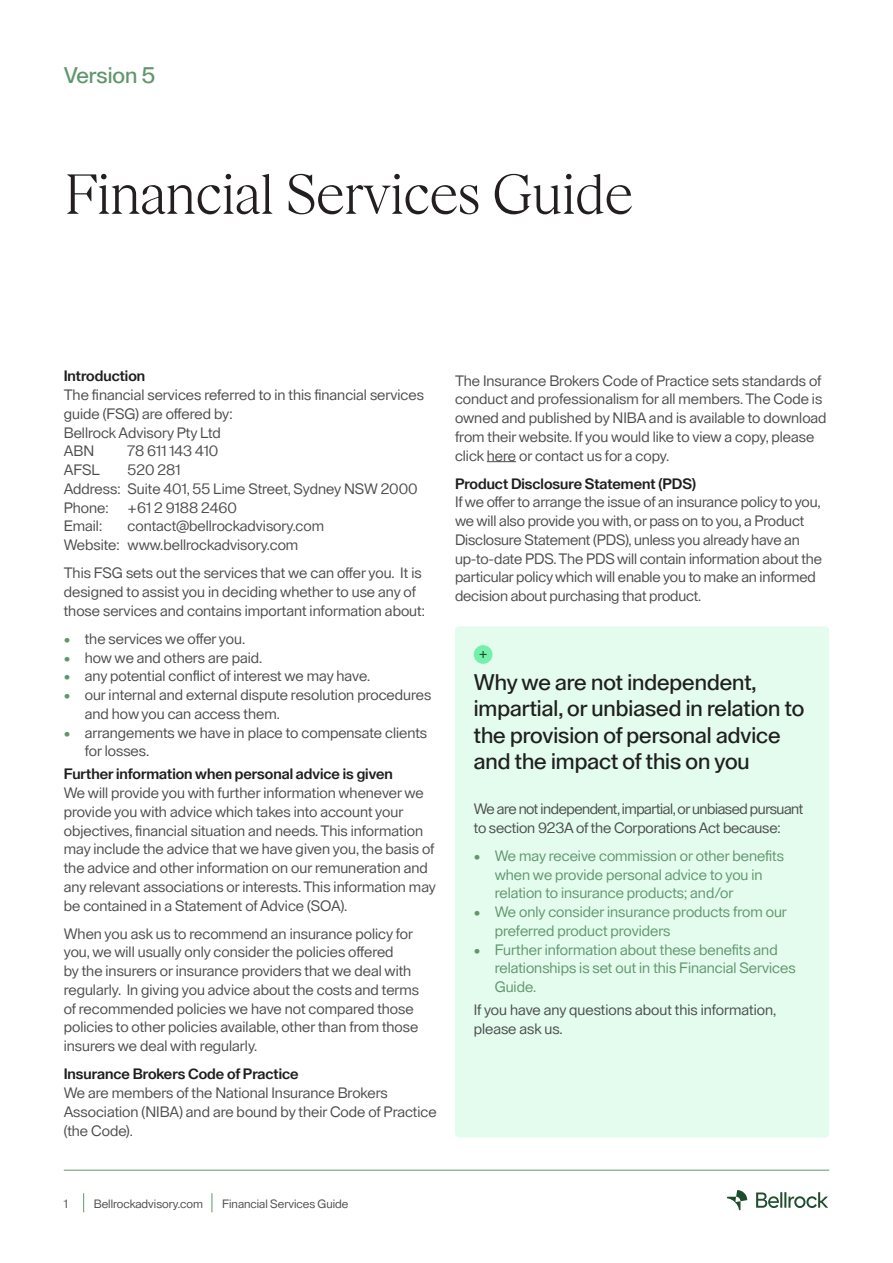
<style>
.page{position:relative;width:893px;height:1263px;background:#fff}
.page>*{position:absolute;margin:0;border:0;box-sizing:border-box;transform-origin:0 0}
.Heading_01{font:300 56.25px "FT Bureau";letter-spacing:-.04em;color:#231f20}
.Subheading_01{font:500 22.5px/26.2px "Lay Grotesk";color:#1f1f1f}
.Subheading_01-2{font:500 22.5px "Lay Grotesk";color:#5f966c}
.Body_Copy{font:15px/18.8px "Lay Grotesk";color:#4c4c4c}
.t1{font:15px/18.8px "Lay Grotesk";color:#5f966c}
.Subheading_02{font:600 15px "Lay Grotesk";color:#1f1f1f}
.Body_Copy-2{font:15px/18.8px "Lay Grotesk";letter-spacing:-.03em;color:#4c4c4c}
.t2{font:12px "Lay Grotesk";color:#4c4c4c}
.s1{color:#5f966c}
</style>
<div class="page">
<svg style="left:83px;top:1193px;width:1px;height:19px"></svg>
<svg style="left:212px;top:1193px;width:1px;height:19px"></svg>
<svg style="left:727px;top:1190px;width:101px;height:20px"></svg>
<hr style="left:64px;top:1170px;width:765px;height:1px;background:#5f966c">
<div style="left:455px;top:626px;width:374px;height:511px;background:#e3fcee;border-radius:4px"></div>
<div style="left:474px;top:645px;width:18px;height:19px;background:#75f0ac;border-radius:50%"></div>
<svg style="left:480px;top:651px;width:7px;height:7px"></svg>
<svg style="left:487px;top:461px;width:29px;height:1px"></svg>
<p class="Subheading_01-2" style="left:64px;top:61px;width:93px">Version 5</p>
<p class="Heading_01" style="left:64px;top:152px;width:572px">Financial Services Guide</p>
<p class="Subheading_02" style="left:64px;top:367px;width:83px">Introduction</p>
<p class="Body_Copy" style="left:64px;top:385px;width:362px">The financial services referred to in this financial services guide (FSG) are offered by:</p>
<p class="Body_Copy" style="left:64px;top:423px;width:159px">Bellrock Advisory Pty Ltd</p>
<p class="Body_Copy" style="left:64px;top:442px;width:32px">ABN</p>
<p class="Body_Copy" style="left:128px;top:442px;width:92px">78 611 143 410</p>
<p class="Body_Copy" style="left:64px;top:460px;width:38px">AFSL</p>
<p class="Body_Copy" style="left:128px;top:460px;width:54px">520 281</p>
<p class="Body_Copy" style="left:64px;top:479px;width:355px">Address: Suite 401, 55 Lime Street, Sydney NSW 2000</p>
<p class="Body_Copy" style="left:64px;top:498px;width:46px">Phone:</p>
<p class="Body_Copy" style="left:128px;top:498px;width:111px">+61 2 9188 2460</p>
<p class="Body_Copy" style="left:64px;top:517px;width:40px">Email:</p>
<p class="Body_Copy" style="left:128px;top:517px;width:198px">contact@bellrockadvisory.com</p>
<p class="Body_Copy" style="left:64px;top:535px;width:236px">Website: www.bellrockadvisory.com</p>
<p class="Body_Copy" style="left:64px;top:563px;width:363px">This FSG sets out the services that we can offer you. It is designed to assist you in deciding whether to use any of those services and contains important information about:</p>
<p class="Body_Copy" style="left:64px;top:629px;width:183px"><span class="s1">•</span> the services we offer you.</p>
<p class="Body_Copy" style="left:64px;top:648px;width:200px"><span class="s1">•</span> how we and others are paid.</p>
<p class="Body_Copy" style="left:64px;top:667px;width:308px"><span class="s1">•</span> any potential conflict of interest we may have.</p>
<p class="Body_Copy" style="left:85px;top:685px;width:348px;text-indent:-21px"><span class="s1">•</span> our internal and external dispute resolution procedures and how you can access them.</p>
<p class="Body_Copy" style="left:85px;top:723px;width:344px;text-indent:-21px"><span class="s1">•</span> arrangements we have in place to compensate clients for losses.</p>
<p class="Subheading_02" style="left:64px;top:765px;width:330px">Further information when personal advice is given</p>
<p class="Body_Copy" style="left:64px;top:783px;width:374px">We will provide you with further information whenever we provide you with advice which takes into account your objectives, financial situation and needs. This information may include the advice that we have given you, the basis of the advice and other information on our remuneration and any relevant associations or interests. This information may be contained in a Statement of Advice (SOA).</p>
<p class="Body_Copy" style="left:64px;top:924px;width:357px">When you ask us to recommend an insurance policy for you, we will usually only consider the policies offered<br>by the insurers or insurance providers that we deal with regularly. In giving you advice about the costs and terms of recommended policies we have not compared those policies to other policies available, other than from those insurers we deal with regularly.</p>
<p class="Subheading_02" style="left:64px;top:1065px;width:236px">Insurance Brokers Code of Practice</p>
<p class="Body_Copy" style="left:64px;top:1083px;width:374px">We are members of the National Insurance Brokers<br>Association (NIBA) and are bound by their Code of Practice (the Code).</p>
<p class="Body_Copy" style="left:455px;top:371px;width:373px">The Insurance Brokers Code of Practice sets standards of conduct and professionalism for all members. The Code is owned and published by NIBA and is available to download from their website. If you would like to view a copy, please click here or contact us for a copy.</p>
<p class="Subheading_02" style="left:455px;top:474px;width:243px">Product Disclosure Statement (PDS)</p>
<p class="Body_Copy" style="left:455px;top:493px;width:368px">If we offer to arrange the issue of an insurance policy to you, we will also provide you with, or pass on to you, a Product Disclosure Statement (PDS), unless you already have an up-to-date PDS. The PDS will contain information about the particular policy which will enable you to make an informed decision about purchasing that product.</p>
<p class="Subheading_01" style="left:474px;top:669px;width:332px">Why we are not independent, impartial, or unbiased in relation to the provision of personal advice and the impact of this on you</p>
<p class="Body_Copy-2" style="left:474px;top:799px;width:331px">We are not independent, impartial, or unbiased pursuant to section 923A of the Corporations Act because:</p>
<p class="t1" style="left:495px;top:846px;width:291px;text-indent:-21px">• We may receive commission or other benefits when we provide personal advice to you in relation to insurance products; and/or</p>
<p class="t1" style="left:495px;top:902px;width:294px;text-indent:-21px">• We only consider insurance products from our preferred product providers</p>
<p class="t1" style="left:495px;top:940px;width:302px;text-indent:-21px">• Further information about these benefits and relationships is set out in this Financial Services<br>Guide.</p>
<p class="Body_Copy" style="left:474px;top:1000px;width:304px">If you have any questions about this information, please ask us.</p>
<p class="t2" style="left:64px;top:1196px;width:6px">1</p>
<p class="t2" style="left:94px;top:1196px;width:111px">Bellrockadvisory.com</p>
<p class="t2" style="left:222px;top:1196px;width:128px">Financial Services Guide</p>
</div>
